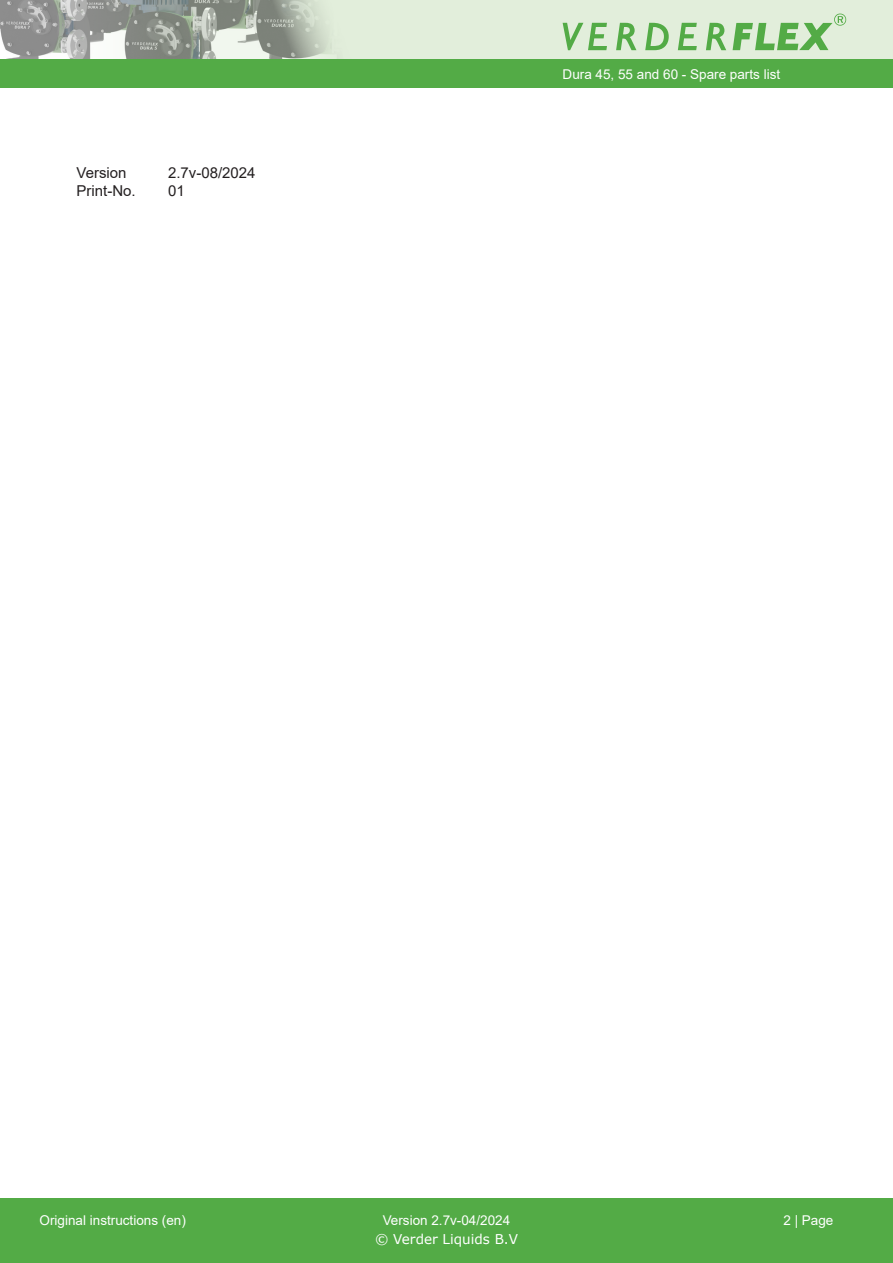
<style>
.page{position:relative;width:893px;height:1263px;background:#fff}
.page>*{position:absolute;margin:0;border:0;box-sizing:border-box;transform-origin:0 0}
.t1{font:15px "Arial";color:#231f20}
.t2{font:13.5px "Arial";color:#fff}
.t3{font:13.5px "Verdana";color:#fff}
</style>
<div class="page">
<div style="left:0;top:1198px;width:893px;height:65px;background:#53ab46"></div>
<div style="left:36px;top:0;width:857px;height:59px;background:#e2eedb"></div>
<div style="left:0;top:60px;width:893px;height:28px;background:#53ab46"></div>
<svg style="left:0;top:0;width:697px;height:60px"></svg>
<svg style="left:706px;top:23px;width:20px;height:27px"></svg>
<svg style="left:733px;top:14px;width:113px;height:36px"></svg>
<p class="t1" style="left:77px;top:163px;width:52px">Version</p>
<p class="t1" style="left:168px;top:163px;width:89px">2.7v-08/2024</p>
<p class="t1" style="left:77px;top:181px;width:61px">Print-No.</p>
<p class="t1" style="left:168px;top:181px;width:18px">01</p>
<p class="t2" style="left:563px;top:65px;width:219px">Dura 45, 55 and 60 - Spare parts list</p>
<p class="t2" style="left:40px;top:1211px;width:148px">Original instructions (en)</p>
<p class="t2" style="left:383px;top:1211px;width:129px">Version 2.7v-04/2024</p>
<p class="t2" style="left:783px;top:1211px;width:52px">2 | Page</p>
<p class="t3" style="left:375px;top:1230px;width:144px">© Verder Liquids B.V</p>
</div>
